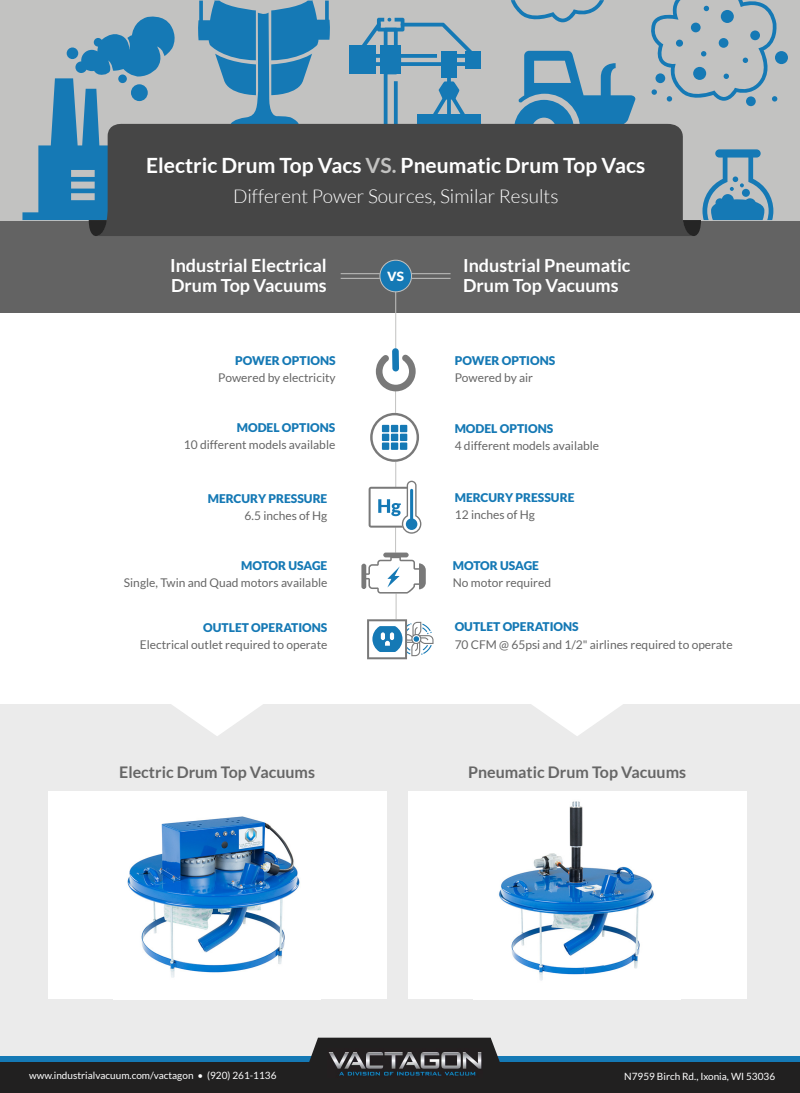
<style>
.page{position:relative;width:800px;height:1093px;background:#fff}
.page>*{position:absolute;margin:0;border:0;box-sizing:border-box;transform-origin:0 0}
.t1{font:700 21px "Lato";color:#fff}
.t2{font:300 19px "Lato";color:#fff}
.t3{font:700 18px/20px "Lato";color:#fff}
.t4{font:700 16px "Lato";color:#666}
.t5{font:12px "Lato";color:#666}
.t6{font:900 12px "Lato";color:#1579b5}
.t7{font:10px "Lato";color:#fff}
.s1{color:#c2c2c1}
</style>
<div class="page">
<div style="left:0;top:704px;width:800px;height:388px;background:#ebebeb"></div>
<div style="left:0;top:1060px;width:800px;height:32px;background:#212020"></div>
<div style="left:48px;top:791px;width:338px;height:207px;background:#fff"></div>
<div style="left:408px;top:791px;width:338px;height:207px;background:#fff"></div>
<div style="left:0;top:1055px;width:800px;height:5px;background:#1579b5"></div>
<svg style="left:298px;top:1037px;width:213px;height:40px"></svg>
<img style="left:327px;top:1048px;width:155px;height:28px">
<img style="left:127px;top:816px;width:173px;height:162px">
<img style="left:499px;top:801px;width:155px;height:180px">
<div style="left:0;top:220px;width:800px;height:93px;background:#636363"></div>
<svg style="left:172px;top:704px;width:91px;height:32px"></svg>
<svg style="left:532px;top:704px;width:91px;height:32px"></svg>
<hr style="left:395px;top:286px;width:1px;height:62px;background:#c2c2c1">
<hr style="left:411px;top:273px;width:40px;height:1px;background:#c2c2c1">
<hr style="left:411px;top:278px;width:40px;height:1px;background:#c2c2c1">
<hr style="left:341px;top:273px;width:39px;height:1px;background:#c2c2c1">
<hr style="left:341px;top:278px;width:39px;height:1px;background:#c2c2c1">
<div style="left:380px;top:260px;width:32px;height:32px;background:#1579b5;border-radius:50%"></div>
<div style="left:379px;top:260px;width:33px;height:32px;border:1px solid #c2c2c1;border-radius:50%"></div>
<svg style="left:361px;top:563px;width:5px;height:26px"></svg>
<svg style="left:362px;top:348px;width:72px;height:311px"></svg>
<div style="left:0;top:0;width:800px;height:220px;background:#c2c2c1"></div>
<div style="left:349px;top:46px;width:27px;height:28px;background:#1579b5"></div>
<div style="left:417px;top:114px;width:64px;height:13px;background:#1579b5"></div>
<div style="left:465px;top:51px;width:16px;height:18px;background:#1579b5"></div>
<svg style="left:360px;top:18px;width:112px;height:105px"></svg>
<svg style="left:715px;top:149px;width:46px;height:8px"></svg>
<svg style="left:514px;top:51px;width:122px;height:72px"></svg>
<svg style="left:511px;top:0;width:93px;height:23px"></svg>
<div style="left:775px;top:51px;width:13px;height:13px;background:#1579b5;border-radius:50%"></div>
<div style="left:746px;top:96px;width:10px;height:10px;background:#1579b5;border-radius:50%"></div>
<svg style="left:651px;top:0;width:126px;height:102px"></svg>
<div style="left:750px;top:30px;width:10px;height:10px;background:#1579b5;border-radius:50%"></div>
<div style="left:331px;top:123px;width:352px;height:113px;background:#464646"></div>
<svg style="left:22px;top:1px;width:309px;height:235px"></svg>
<svg style="left:683px;top:150px;width:90px;height:86px"></svg>
<h1 class="t1" style="left:146px;top:153px;width:500px">Electric Drum Top Vacs <span class="s1">VS.</span> Pneumatic Drum Top Vacs</h1>
<h2 class="t2" style="left:233px;top:186px;width:327px">Different Power Sources, Similar Results</h2>
<h3 class="t3" style="left:170px;top:255px;width:158px">Industrial Electrical<br>Drum Top Vacuums</h3>
<h3 class="t3" style="left:463px;top:255px;width:169px">Industrial Pneumatic<br>Drum Top Vacuums</h3>
<h3 class="t3" style="left:387px;top:264px;width:19px">vs</h3>
<p class="t6" style="left:235px;top:353px;width:102px">POWER OPTIONS</p>
<p class="t5" style="left:218px;top:371px;width:119px">Powered by electricity</p>
<p class="t6" style="left:455px;top:353px;width:102px">POWER OPTIONS</p>
<p class="t5" style="left:455px;top:370px;width:80px">Powered by air</p>
<p class="t6" style="left:237px;top:421px;width:100px">MODEL OPTIONS</p>
<p class="t5" style="left:184px;top:438px;width:153px">10 different models available</p>
<p class="t6" style="left:455px;top:421px;width:100px">MODEL OPTIONS</p>
<p class="t5" style="left:455px;top:439px;width:146px">4 different models available</p>
<p class="t6" style="left:208px;top:491px;width:121px">MERCURY PRESSURE</p>
<p class="t5" style="left:245px;top:509px;width:84px">6.5 inches of Hg</p>
<p class="t6" style="left:241px;top:558px;width:88px">MOTOR USAGE</p>
<p class="t5" style="left:124px;top:576px;width:205px">Single, Twin and Quad motors available</p>
<p class="t6" style="left:203px;top:620px;width:126px">OUTLET OPERATIONS</p>
<p class="t5" style="left:140px;top:637px;width:189px">Electrical outlet required to operate</p>
<p class="t6" style="left:455px;top:490px;width:121px">MERCURY PRESSURE</p>
<p class="t5" style="left:455px;top:507px;width:82px">12 inches of Hg</p>
<p class="t6" style="left:453px;top:558px;width:88px">MOTOR USAGE</p>
<p class="t5" style="left:453px;top:576px;width:100px">No motor required</p>
<p class="t6" style="left:455px;top:620px;width:126px">OUTLET OPERATIONS</p>
<p class="t5" style="left:455px;top:637px;width:280px">70 CFM @ 65psi and 1/2" airlines required to operate</p>
<h3 class="t4" style="left:119px;top:762px;width:197px">Electric Drum Top Vacuums</h3>
<h3 class="t4" style="left:468px;top:762px;width:220px">Pneumatic Drum Top Vacuums</h3>
<p class="t7" style="left:29px;top:1069px;width:249px">www.industrialvacuum.com/vactagon • (920) 261-1136</p>
<p class="t7" style="left:624px;top:1070px;width:152px">N7959 Birch Rd., Ixonia, WI 53036</p>
</div>
